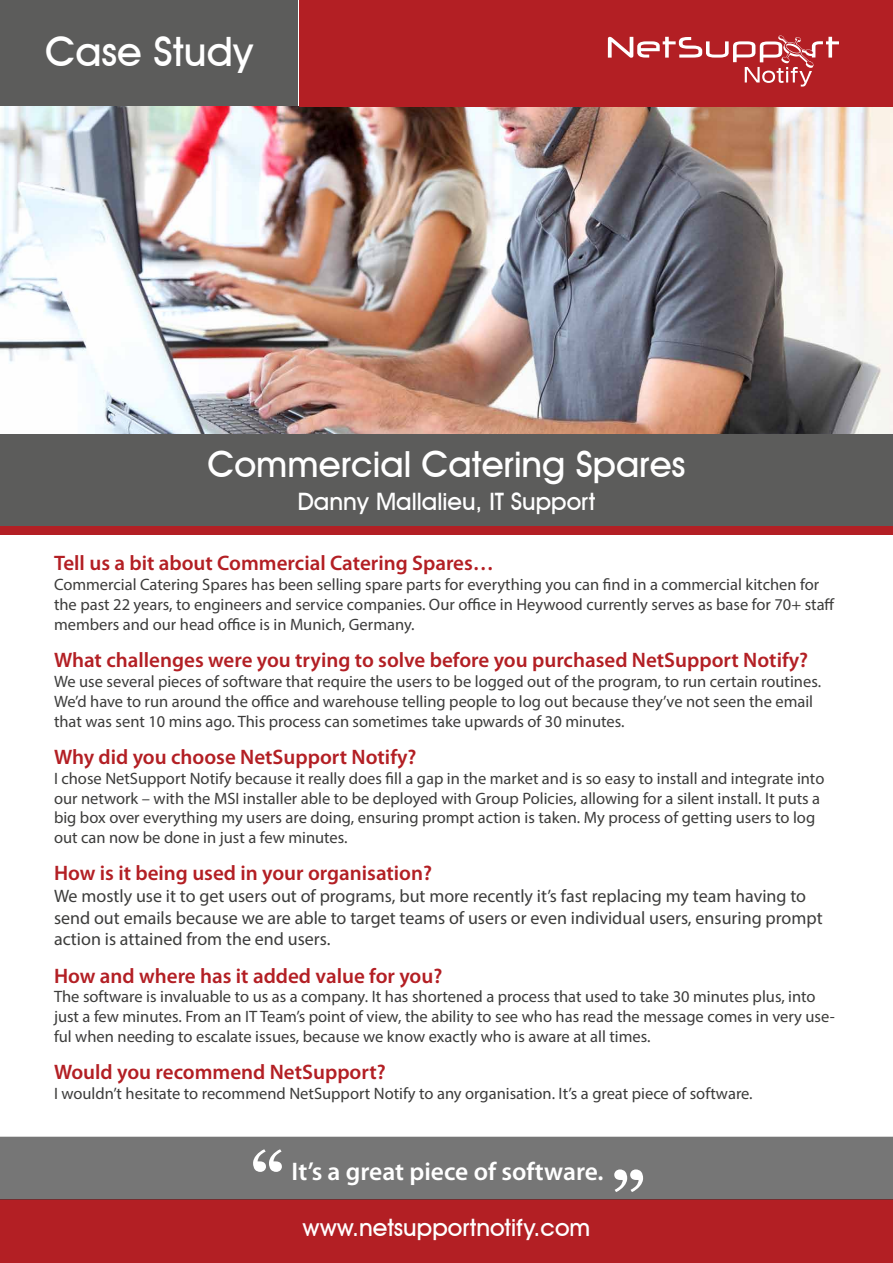
<style>
.page{position:relative;width:893px;height:1263px;background:#fff}
.page>*{position:absolute;margin:0;border:0;box-sizing:border-box;transform-origin:0 0}
.t1{font:700 66px "Georgia";color:#fff}
.t2{font:500 40.5px "Avant Garde IT Cby BT";color:#fff}
.t3{font:500 36px "Avant Garde IT Cby BT";color:#fff}
.t4{font:600 25.5px "Myriad Pro";color:#fff}
.t5{font:500 24px "Avant Garde IT Cby BT";color:#fff}
.t6{font:600 21px "Myriad Pro";color:#b31f24}
.t7{font:18px/21.6px "Myriad Pro";color:#3c3c3b}
.t8{font:16.5px/19.8px "Myriad Pro";color:#3c3c3b}
</style>
<div class="page">
<div style="left:0;top:526px;width:893px;height:8px;background:#b31f24"></div>
<div style="left:0;top:433px;width:893px;height:93px;background:#5c5c5b"></div>
<img style="left:0;top:106px;width:893px;height:327px">
<div style="left:0;top:0;width:298px;height:106px;background:#5c5c5b"></div>
<div style="left:299px;top:0;width:594px;height:106px;background:#b31f24"></div>
<div style="left:0;top:1200px;width:893px;height:63px;background:#b31f24"></div>
<svg style="left:608px;top:35px;width:231px;height:52px"></svg>
<div style="left:0;top:1137px;width:893px;height:63px;background:#767676"></div>
<h2 class="t2" style="left:45px;top:27px;width:210px">Case Study</h2>
<h3 class="t3" style="left:207px;top:443px;width:480px">Commercial Catering Spares</h3>
<h3 class="t5" style="left:298px;top:487px;width:299px">Danny Mallalieu, IT Support</h3>
<p class="t6" style="left:54px;top:550px;width:441px">Tell us a bit about Commercial Catering Spares…</p>
<p class="t8" style="left:54px;top:575px;width:782px">Commercial Catering Spares has been selling spare parts for everything you can find in a commercial kitchen for the past 22 years, to engineers and service companies. Our office in Heywood currently serves as base for 70+ staff members and our head office is in Munich, Germany.</p>
<p class="t6" style="left:54px;top:647px;width:756px">What challenges were you trying to solve before you purchased NetSupport Notify?</p>
<p class="t8" style="left:54px;top:671px;width:769px">We use several pieces of software that require the users to be logged out of the program, to run certain routines.<br>We’d have to run around the office and warehouse telling people to log out because they’ve not seen the email that was sent 10 mins ago. This process can sometimes take upwards of 30 minutes.</p>
<p class="t6" style="left:54px;top:743px;width:364px">Why did you choose NetSupport Notify?</p>
<p class="t8" style="left:54px;top:768px;width:772px">I chose NetSupport Notify because it really does fill a gap in the market and is so easy to install and integrate into our network – with the MSI installer able to be deployed with Group Policies, allowing for a silent install. It puts a big box over everything my users are doing, ensuring prompt action is taken. My process of getting users to log out can now be done in just a few minutes.</p>
<p class="t6" style="left:54px;top:860px;width:380px">How is it being used in your organisation?</p>
<p class="t7" style="left:54px;top:885px;width:770px">We mostly use it to get users out of programs, but more recently it’s fast replacing my team having to send out emails because we are able to target teams of users or even individual users, ensuring prompt action is attained from the end users.</p>
<p class="t6" style="left:54px;top:962px;width:390px">How and where has it added value for you?</p>
<p class="t8" style="left:54px;top:987px;width:782px">The software is invaluable to us as a company. It has shortened a process that used to take 30 minutes plus, into just a few minutes. From an IT Team’s point of view, the ability to see who has read the message comes in very use&shy;ful when needing to escalate issues, because we know exactly who is aware at all times.</p>
<p class="t6" style="left:54px;top:1059px;width:333px">Would you recommend NetSupport?</p>
<p class="t8" style="left:54px;top:1083px;width:700px">I wouldn’t hesitate to recommend NetSupport Notify to any organisation. It’s a great piece of software.</p>
<h1 class="t1" style="left:251px;top:1133px;width:36px">“</h1>
<h3 class="t4" style="left:291px;top:1155px;width:314px">It’s a great piece of software.</h3>
<h3 class="t5" style="left:303px;top:1212px;width:289px">www.netsupportnotify.com</h3>
<h1 class="t1" style="left:611px;top:1153px;width:36px">”</h1>
</div>
